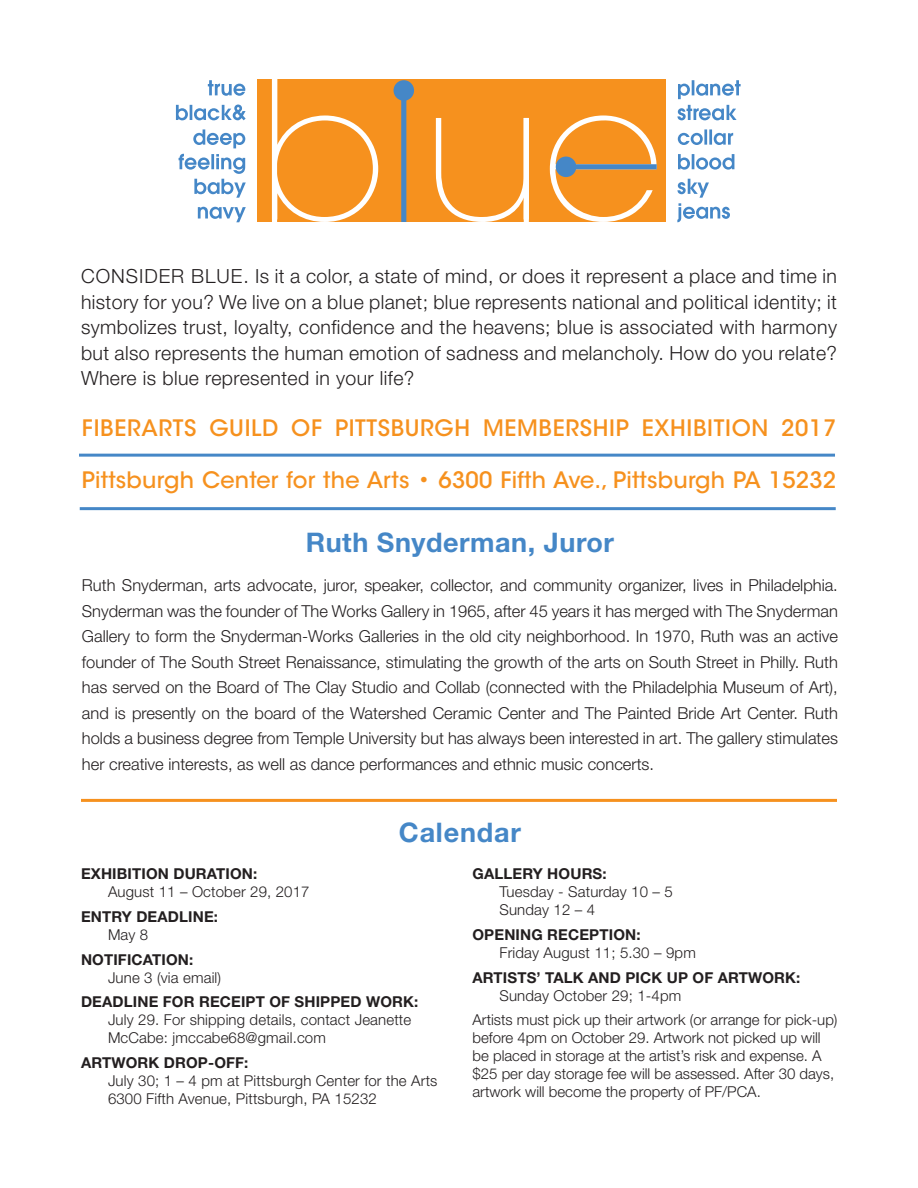
<style>
.page{position:relative;width:918px;height:1188px;background:#fff}
.page>*{position:absolute;margin:0;border:0;box-sizing:border-box;transform-origin:0 0}
.t1{font:700 27px "Helvetica Neue";letter-spacing:.02em;color:#4587c7}
.t2{font:500 22.5px "ITC Avant Garde Std";letter-spacing:.015em;color:#f6911e}
.t3{font:300 19.5px/25.5px "Helvetica Neue";letter-spacing:.02em;color:#231f20;text-align:justify}
.t4{font:300 16.5px/25.5px "Helvetica Neue";color:#231f20;text-align:justify}
.t5{font:300 15px/18px "Helvetica Neue";letter-spacing:.01em;color:#231f20}
.t6{font:700 15px "Helvetica Neue";letter-spacing:.01em;color:#231f20}
</style>
<div class="page">
<hr style="left:81px;top:799px;width:756px;height:3px;background:#f6911e">
<div style="left:257px;top:79px;width:409px;height:143px;background:#f6911e"></div>
<svg style="left:277px;top:79px;width:380px;height:143px"></svg>
<div style="left:566px;top:164px;width:91px;height:5px;background:#4587c7"></div>
<div style="left:556px;top:157px;width:20px;height:20px;background:#4587c7;border-radius:50%"></div>
<div style="left:401px;top:90px;width:5px;height:132px;background:#4587c7"></div>
<div style="left:394px;top:80px;width:20px;height:21px;background:#4587c7;border-radius:50%"></div>
<div style="left:272px;top:76px;width:5px;height:149px;background:#fff"></div>
<div style="left:524px;top:118px;width:5px;height:109px;background:#fff"></div>
<svg style="left:677px;top:179px;width:53px;height:43px"></svg>
<svg style="left:678px;top:154px;width:56px;height:16px"></svg>
<svg style="left:678px;top:129px;width:55px;height:16px"></svg>
<svg style="left:677px;top:105px;width:60px;height:15px"></svg>
<svg style="left:678px;top:80px;width:63px;height:19px"></svg>
<svg style="left:198px;top:207px;width:48px;height:15px"></svg>
<svg style="left:179px;top:154px;width:67px;height:44px"></svg>
<svg style="left:193px;top:129px;width:52px;height:19px"></svg>
<svg style="left:176px;top:105px;width:70px;height:15px"></svg>
<svg style="left:208px;top:80px;width:37px;height:16px"></svg>
<hr style="left:79px;top:454px;width:756px;height:3px;background:#4587c7">
<hr style="left:80px;top:507px;width:756px;height:3px;background:#4587c7">
<p class="t3" style="left:81px;top:263px;width:758px">Co ns ider blue. Is it a color, a state of mind, or does it represent a place and time in history for you? We live on a blue planet; blue represents national and political identity; it symbolizes trust, loyalty, confidence and the heavens; blue is associated with harmony but also represents the human emotion of sadness and melancholy. How do you relate?<br>Where is blue represented in your life?</p>
<h2 class="t2" style="left:82px;top:413px;width:756px">FIBERARTS GUILD OF PITTSBURGH MEMBERSHIP EXHIBITION 2017</h2>
<h2 class="t2" style="left:82px;top:466px;width:756px">PITTSBURGH CENTER FOR THE ARTS • 6300 FIFTH AVE., PITTSBURGH PA 15232</h2>
<h1 class="t1" style="left:306px;top:526px;width:310px">RUTH SNYDERMAN, JUROR</h1>
<p class="t4" style="left:82px;top:572px;width:758px">Ruth Snyderman, arts advocate, juror, speaker, collector, and community organizer, lives in Philadelphia.<br>Snyderman was the founder of The Works Gallery in 1965, after 45 years it has merged with The Snyderman Gallery to form the Snyderman-Works Galleries in the old city neighborhood. In 1970, Ruth was an active founder of The South Street Renaissance, stimulating the growth of the arts on South Street in Philly. Ruth has served on the Board of The Clay Studio and Collab (connected with the Philadelphia Museum of Art), and is presently on the board of the Watershed Ceramic Center and The Painted Bride Art Center. Ruth holds a business degree from Temple University but has always been interested in art. The gallery stimulates her creative interests, as well as dance performances and ethnic music concerts.</p>
<h1 class="t1" style="left:399px;top:816px;width:124px">CALENDAR</h1>
<p class="t6" style="left:81px;top:865px;width:178px">EXHIBITION DURATION:</p>
<p class="t5" style="left:108px;top:883px;width:203px">August 11 – October 29, 2017</p>
<p class="t6" style="left:81px;top:907px;width:139px">ENTRY DEADLINE:</p>
<p class="t5" style="left:108px;top:925px;width:42px">May 8</p>
<p class="t6" style="left:81px;top:950px;width:114px">NOTIFICATION:</p>
<p class="t5" style="left:108px;top:968px;width:115px">June 3 (via email)</p>
<p class="t6" style="left:81px;top:993px;width:339px">DEADLINE FOR RECEIPT OF SHIPPED WORK:</p>
<p class="t5" style="left:108px;top:1011px;width:305px">July 29. For shipping details, contact Jeanette<br>McCabe: jmccabe68@gmail.com</p>
<p class="t6" style="left:81px;top:1054px;width:169px">ARTWORK DROP-OFF:</p>
<p class="t5" style="left:108px;top:1072px;width:331px">July 30; 1 – 4 pm at Pittsburgh Center for the Arts<br>6300 Fifth Avenue, Pittsburgh, PA 15232</p>
<p class="t6" style="left:472px;top:865px;width:136px">GALLERY HOURS:</p>
<p class="t5" style="left:499px;top:883px;width:175px">Tuesday - Saturday 10 – 5<br>Sunday 12 – 4</p>
<p class="t6" style="left:472px;top:925px;width:170px">OPENING RECEPTION:</p>
<p class="t5" style="left:499px;top:943px;width:198px">Friday August 11; 5.30 – 9pm</p>
<p class="t6" style="left:472px;top:968px;width:329px">ARTISTS’ TALK AND PICK UP OF ARTWORK:</p>
<p class="t5" style="left:472px;top:983px;width:367px;line-height:24.8px;text-indent:27px">Sunday October 29; 1-4pm<br>Artists must pick up their artwork (or arrange for pick-up)</p>
<p class="t5" style="left:472px;top:1029px;width:363px">before 4pm on October 29. Artwork not picked up will be placed in storage at the artist’s risk and expense. A $25 per day storage fee will be assessed. After 30 days, artwork will become the property of PF/PCA.</p>
</div>
